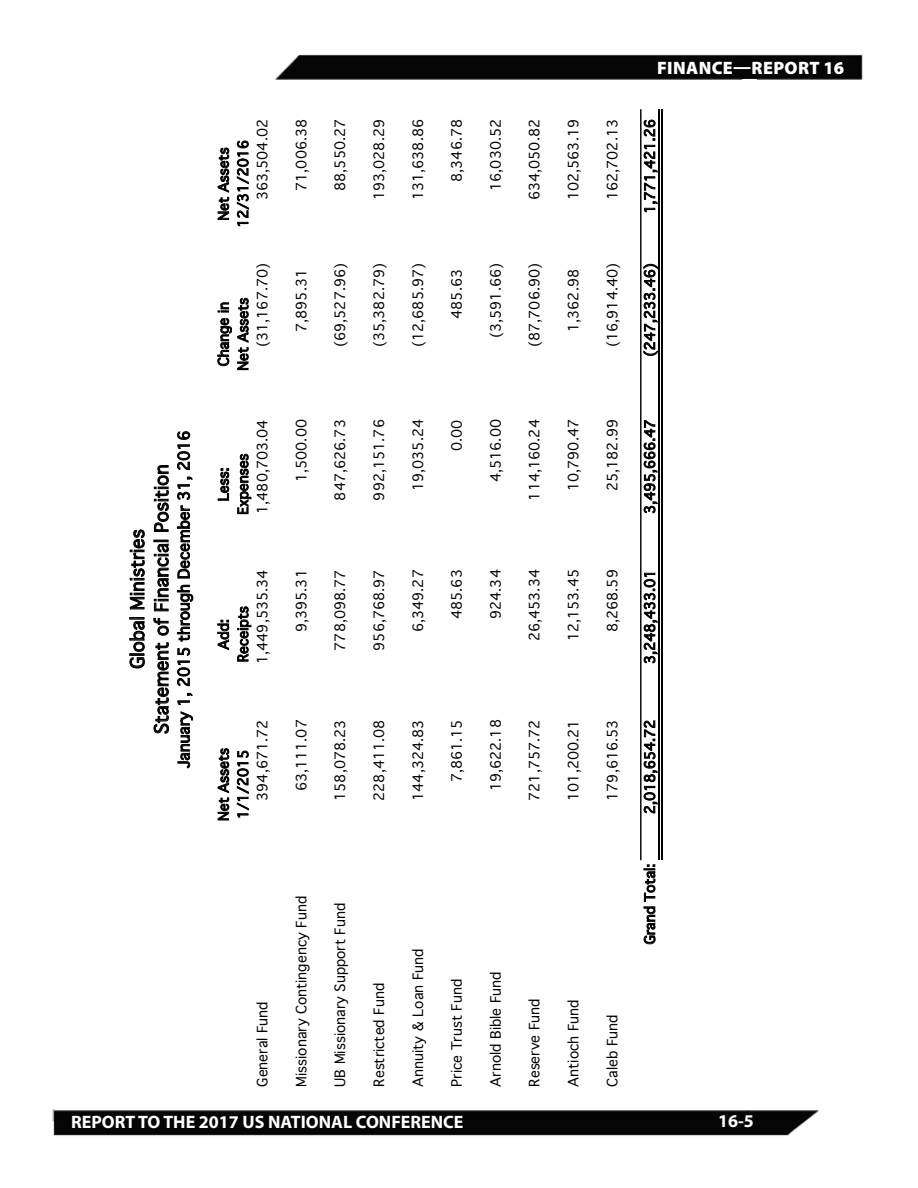
<style>
.page{position:relative;width:918px;height:1188px;background:#fff}
.page>*{position:absolute;margin:0;border:0;box-sizing:border-box;transform-origin:0 0}
.t1{font:900 18px "Myriad Pro";letter-spacing:.02em;color:#fff}
.t2{font:18px/24.2px "Geneva";color:#000;text-align:center}
.t3{font:700 18px "Myriad Pro";color:#fff}
.t4{font:15.15px "Geneva";color:#000}
.t5{font:13.65px "Geneva";color:#000}
</style>
<div class="page">
<img style="left:52px;top:54px;width:811px;height:1082px">
<div style="left:0;top:34px;width:128px;height:1075px;background:#fff"></div>
<div style="left:742px;top:80px;width:14px;height:1030px;background:#fff"></div>
<svg style="left:218px;top:748px;width:11px;height:72px"></svg>
<svg style="left:217px;top:620px;width:12px;height:30px"></svg>
<svg style="left:218px;top:468px;width:11px;height:33px"></svg>
<svg style="left:218px;top:148px;width:11px;height:72px"></svg>
<svg style="left:237px;top:751px;width:12px;height:66px"></svg>
<svg style="left:237px;top:607px;width:14px;height:55px"></svg>
<svg style="left:237px;top:454px;width:14px;height:60px"></svg>
<svg style="left:217px;top:298px;width:32px;height:72px"></svg>
<svg style="left:237px;top:141px;width:12px;height:85px"></svg>
<svg style="left:644px;top:865px;width:11px;height:79px"></svg>
<svg style="left:644px;top:721px;width:14px;height:92px"></svg>
<svg style="left:644px;top:573px;width:14px;height:90px"></svg>
<svg style="left:644px;top:420px;width:14px;height:93px"></svg>
<svg style="left:643px;top:264px;width:15px;height:92px"></svg>
<svg style="left:644px;top:120px;width:14px;height:92px"></svg>
<svg style="left:129px;top:617px;width:16px;height:51px"></svg>
<svg style="left:130px;top:530px;width:15px;height:79px"></svg>
<svg style="left:154px;top:642px;width:15px;height:92px"></svg>
<svg style="left:154px;top:618px;width:15px;height:18px"></svg>
<svg style="left:154px;top:540px;width:15px;height:71px"></svg>
<svg style="left:154px;top:465px;width:15px;height:67px"></svg>
<svg style="left:178px;top:711px;width:15px;height:57px"></svg>
<svg style="left:178px;top:693px;width:15px;height:12px"></svg>
<svg style="left:177px;top:648px;width:13px;height:38px"></svg>
<svg style="left:177px;top:585px;width:16px;height:57px"></svg>
<svg style="left:177px;top:477px;width:16px;height:101px"></svg>
<svg style="left:177px;top:431px;width:13px;height:39px"></svg>
<hr style="left:640px;top:109px;width:2px;height:751px;background:#000">
<hr style="left:658px;top:109px;width:2px;height:751px;background:#000">
<hr style="left:661px;top:109px;width:1px;height:751px;background:#000">
<h1 class="t2" style="left:125px;top:734px;width:271px;rotate:-90deg">Global Ministries<br>Statement of Financial Position</h1>
<p class="t4" style="left:171px;top:768px;width:339px;rotate:-90deg">January 1, 2015 through December 31, 2016</p>
<p class="t5" style="left:212px;top:221px;width:74px;rotate:-90deg">Net Assets</p>
<p class="t5" style="left:231px;top:228px;width:89px;rotate:-90deg">12/31/2016</p>
<p class="t5" style="left:251px;top:200px;width:83px;rotate:-90deg">363,504.02</p>
<p class="t5" style="left:231px;top:371px;width:74px;rotate:-90deg">Net Assets</p>
<p class="t5" style="left:212px;top:366px;width:66px;rotate:-90deg">Change in</p>
<p class="t5" style="left:251px;top:347px;width:86px;rotate:-90deg">(31,167.70)</p>
<p class="t5" style="left:212px;top:501px;width:35px;rotate:-90deg">Less:</p>
<p class="t5" style="left:251px;top:514px;width:96px;rotate:-90deg">1,480,703.04</p>
<p class="t5" style="left:231px;top:515px;width:63px;rotate:-90deg">Expenses</p>
<p class="t5" style="left:212px;top:650px;width:32px;rotate:-90deg">Add:</p>
<p class="t5" style="left:251px;top:664px;width:96px;rotate:-90deg">1,449,535.34</p>
<p class="t5" style="left:231px;top:662px;width:57px;rotate:-90deg">Receipts</p>
<p class="t5" style="left:212px;top:821px;width:74px;rotate:-90deg">Net Assets</p>
<p class="t5" style="left:231px;top:819px;width:71px;rotate:-90deg">1/1/2015</p>
<p class="t5" style="left:251px;top:801px;width:83px;rotate:-90deg">394,671.72</p>
<p class="t5" style="left:290px;top:191px;width:74px;rotate:-90deg">71,006.38</p>
<p class="t5" style="left:329px;top:191px;width:74px;rotate:-90deg">88,550.27</p>
<p class="t5" style="left:367px;top:200px;width:83px;rotate:-90deg">193,028.29</p>
<p class="t5" style="left:406px;top:200px;width:83px;rotate:-90deg">131,638.86</p>
<p class="t5" style="left:290px;top:332px;width:65px;rotate:-90deg">7,895.31</p>
<p class="t5" style="left:329px;top:347px;width:86px;rotate:-90deg">(69,527.96)</p>
<p class="t5" style="left:367px;top:347px;width:86px;rotate:-90deg">(35,382.79)</p>
<p class="t5" style="left:406px;top:347px;width:86px;rotate:-90deg">(12,685.97)</p>
<p class="t5" style="left:290px;top:482px;width:65px;rotate:-90deg">1,500.00</p>
<p class="t5" style="left:329px;top:501px;width:83px;rotate:-90deg">847,626.73</p>
<p class="t5" style="left:367px;top:501px;width:83px;rotate:-90deg">992,151.76</p>
<p class="t5" style="left:406px;top:491px;width:74px;rotate:-90deg">19,035.24</p>
<p class="t5" style="left:290px;top:632px;width:65px;rotate:-90deg">9,395.31</p>
<p class="t5" style="left:329px;top:651px;width:83px;rotate:-90deg">778,098.77</p>
<p class="t5" style="left:367px;top:651px;width:83px;rotate:-90deg">956,768.97</p>
<p class="t5" style="left:406px;top:632px;width:65px;rotate:-90deg">6,349.27</p>
<p class="t5" style="left:290px;top:791px;width:74px;rotate:-90deg">63,111.07</p>
<p class="t5" style="left:329px;top:801px;width:83px;rotate:-90deg">158,078.23</p>
<p class="t5" style="left:367px;top:801px;width:83px;rotate:-90deg">228,411.08</p>
<p class="t5" style="left:406px;top:801px;width:83px;rotate:-90deg">144,324.83</p>
<p class="t5" style="left:445px;top:182px;width:65px;rotate:-90deg">8,346.78</p>
<p class="t5" style="left:484px;top:191px;width:74px;rotate:-90deg">16,030.52</p>
<p class="t5" style="left:523px;top:200px;width:83px;rotate:-90deg">634,050.82</p>
<p class="t5" style="left:445px;top:319px;width:51px;rotate:-90deg">485.63</p>
<p class="t5" style="left:484px;top:338px;width:77px;rotate:-90deg">(3,591.66)</p>
<p class="t5" style="left:523px;top:347px;width:86px;rotate:-90deg">(87,706.90)</p>
<p class="t5" style="left:445px;top:451px;width:33px;rotate:-90deg">0.00</p>
<p class="t5" style="left:484px;top:482px;width:65px;rotate:-90deg">4,516.00</p>
<p class="t5" style="left:523px;top:501px;width:83px;rotate:-90deg">114,160.24</p>
<p class="t5" style="left:445px;top:619px;width:51px;rotate:-90deg">485.63</p>
<p class="t5" style="left:484px;top:619px;width:51px;rotate:-90deg">924.34</p>
<p class="t5" style="left:523px;top:641px;width:74px;rotate:-90deg">26,453.34</p>
<p class="t5" style="left:445px;top:782px;width:65px;rotate:-90deg">7,861.15</p>
<p class="t5" style="left:484px;top:791px;width:74px;rotate:-90deg">19,622.18</p>
<p class="t5" style="left:523px;top:801px;width:83px;rotate:-90deg">721,757.72</p>
<p class="t5" style="left:251px;top:1087px;width:87px;rotate:-90deg">General Fund</p>
<p class="t5" style="left:290px;top:1087px;width:192px;rotate:-90deg">Missionary Contingency Fund</p>
<p class="t5" style="left:329px;top:1087px;width:185px;rotate:-90deg">UB Missionary Support Fund</p>
<p class="t5" style="left:367px;top:1087px;width:105px;rotate:-90deg">Restricted Fund</p>
<p class="t5" style="left:406px;top:1087px;width:140px;rotate:-90deg">Annuity &amp; Loan Fund</p>
<p class="t5" style="left:445px;top:1087px;width:109px;rotate:-90deg">Price Trust Fund</p>
<p class="t5" style="left:484px;top:1087px;width:117px;rotate:-90deg">Arnold Bible Fund</p>
<p class="t5" style="left:523px;top:1087px;width:90px;rotate:-90deg">Reserve Fund</p>
<p class="t5" style="left:562px;top:200px;width:83px;rotate:-90deg">102,563.19</p>
<p class="t5" style="left:562px;top:332px;width:65px;rotate:-90deg">1,362.98</p>
<p class="t5" style="left:601px;top:200px;width:83px;rotate:-90deg">162,702.13</p>
<p class="t5" style="left:601px;top:347px;width:86px;rotate:-90deg">(16,914.40)</p>
<h1 class="t1" style="left:657px;top:56px;width:188px">FINANCE—REPORT 16</h1>
<p class="t5" style="left:638px;top:214px;width:96px;rotate:-90deg">1,771,421.26</p>
<p class="t5" style="left:638px;top:357px;width:95px;rotate:-90deg">(247,233.46)</p>
<p class="t5" style="left:562px;top:491px;width:74px;rotate:-90deg">10,790.47</p>
<p class="t5" style="left:562px;top:641px;width:74px;rotate:-90deg">12,153.45</p>
<p class="t5" style="left:562px;top:801px;width:83px;rotate:-90deg">101,200.21</p>
<p class="t5" style="left:562px;top:1087px;width:89px;rotate:-90deg">Antioch Fund</p>
<p class="t5" style="left:601px;top:491px;width:74px;rotate:-90deg">25,182.99</p>
<p class="t5" style="left:601px;top:632px;width:65px;rotate:-90deg">8,268.59</p>
<p class="t5" style="left:601px;top:801px;width:83px;rotate:-90deg">179,616.53</p>
<p class="t5" style="left:638px;top:514px;width:96px;rotate:-90deg">3,495,666.47</p>
<p class="t5" style="left:638px;top:664px;width:96px;rotate:-90deg">3,248,433.01</p>
<p class="t5" style="left:638px;top:814px;width:96px;rotate:-90deg">2,018,654.72</p>
<p class="t5" style="left:638px;top:944px;width:82px;rotate:-90deg">Grand Total:</p>
<p class="t5" style="left:601px;top:1087px;width:74px;rotate:-90deg">Caleb Fund</p>
<h1 class="t1" style="left:72px;top:1109px;width:415px">REPORT TO THE 2013 US NATIONAL CONFERENCE</h1>
<h1 class="t3" style="left:718px;top:1109px;width:37px">16-5</h1>
<h1 class="t3" style="left:91px;top:1110px;width:374px">PORT TO THE 2017 US NATIONAL CONFER NCE</h1>
</div>
